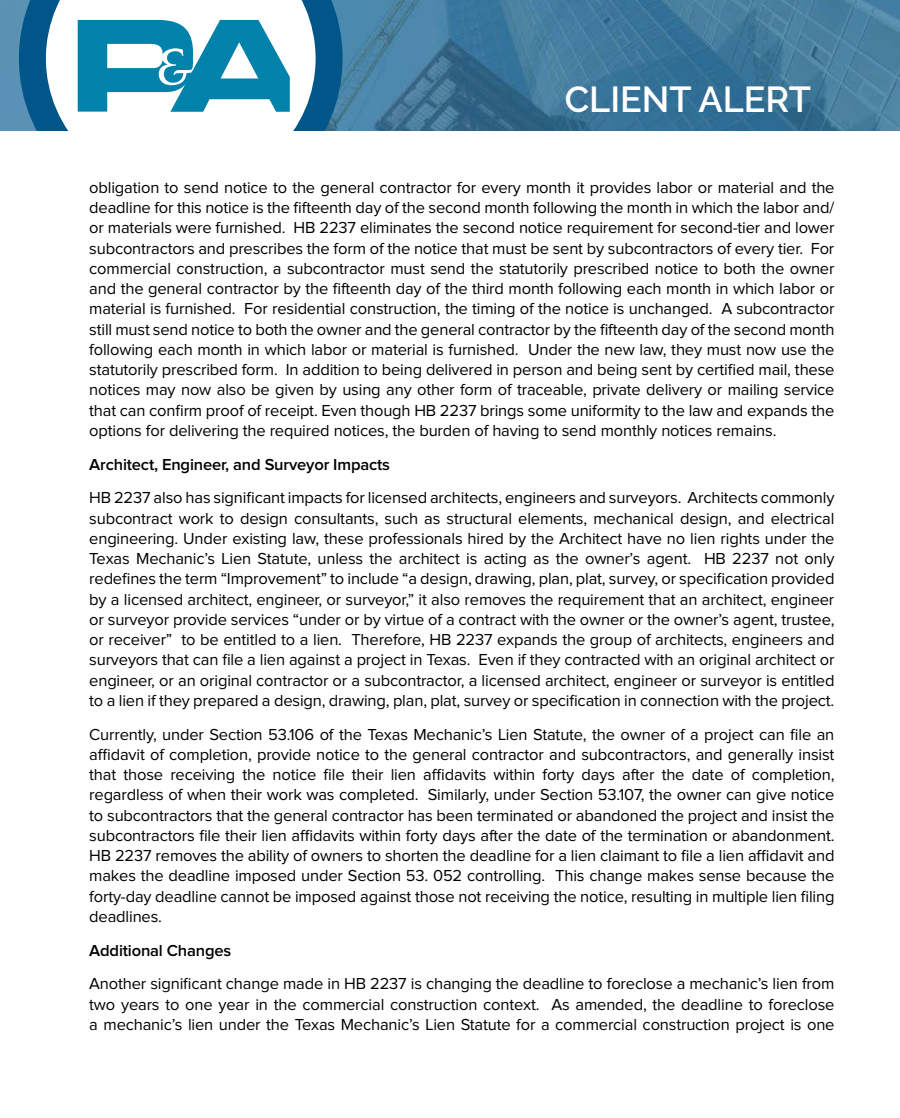
<style>
.page{position:relative;width:900px;height:1118px;background:#fff}
.page>*{position:absolute;margin:0;border:0;box-sizing:border-box;transform-origin:0 0}
.t1{font:600 36px "Raleway";color:#fff}
.t2{font:16.5px/20.2px "Proxima Nova";letter-spacing:-.01em;color:#000;text-align:justify}
.t3{font:600 16.5px "Proxima Nova";letter-spacing:-.01em;color:#000}
</style>
<div class="page">
<img style="left:0;top:0;width:900px;height:131px">
<svg style="left:19px;top:0;width:324px;height:131px"></svg>
<svg style="left:78px;top:20px;width:212px;height:92px"></svg>
<h1 class="t1" style="left:565px;top:78px;width:248px">CLIENT ALERT</h1>
<p class="t2" style="left:89px;top:177px;width:747px">obligation to send notice to the general contractor for every month it provides labor or material and the deadline for this notice is the fifteenth day of the second month following the month in which the labor and/ or materials were furnished. HB 2237 eliminates the second notice requirement for second-tier and lower subcontractors and prescribes the form of the notice that must be sent by subcontractors of every tier. For commercial construction, a subcontractor must send the statutorily prescribed notice to both the owner and the general contractor by the fifteenth day of the third month following each month in which labor or material is furnished. For residential construction, the timing of the notice is unchanged. A subcontractor still must send notice to both the owner and the general contractor by the fifteenth day of the second month following each month in which labor or material is furnished. Under the new law, they must now use the statutorily prescribed form. In addition to being delivered in person and being sent by certified mail, these notices may now also be given by using any other form of traceable, private delivery or mailing service that can confirm proof of receipt. Even though HB 2237 brings some uniformity to the law and expands the options for delivering the required notices, the burden of having to send monthly notices remains.</p>
<p class="t3" style="left:89px;top:455px;width:302px">Architect, Engineer, and Surveyor Impacts</p>
<p class="t2" style="left:89px;top:488px;width:747px">HB 2237 also has significant impacts for licensed architects, engineers and surveyors. Architects commonly subcontract work to design consultants, such as structural elements, mechanical design, and electrical engineering. Under existing law, these professionals hired by the Architect have no lien rights under the Texas Mechanic’s Lien Statute, unless the architect is acting as the owner’s agent. HB 2237 not only redefines the term “Improvement” to include “a design, drawing, plan, plat, survey, or specification provided by a licensed architect, engineer, or surveyor,” it also removes the requirement that an architect, engineer or surveyor provide services “under or by virtue of a contract with the owner or the owner’s agent, trustee, or receiver” to be entitled to a lien. Therefore, HB 2237 expands the group of architects, engineers and surveyors that can file a lien against a project in Texas. Even if they contracted with an original architect or engineer, or an original contractor or a subcontractor, a licensed architect, engineer or surveyor is entitled to a lien if they prepared a design, drawing, plan, plat, survey or specification in connection with the project.</p>
<p class="t2" style="left:89px;top:724px;width:747px">Currently, under Section 53.106 of the Texas Mechanic’s Lien Statute, the owner of a project can file an affidavit of completion, provide notice to the general contractor and subcontractors, and generally insist that those receiving the notice file their lien affidavits within forty days after the date of completion, regardless of when their work was completed. Similarly, under Section 53.107, the owner can give notice to subcontractors that the general contractor has been terminated or abandoned the project and insist the subcontractors file their lien affidavits within forty days after the date of the termination or abandonment.<br>HB 2237 removes the ability of owners to shorten the deadline for a lien claimant to file a lien affidavit and makes the deadline imposed under Section 53. 052 controlling. This change makes sense because the forty-day deadline cannot be imposed against those not receiving the notice, resulting in multiple lien filing deadlines.</p>
<p class="t3" style="left:89px;top:940px;width:144px">Additional Changes</p>
<p class="t2" style="left:89px;top:974px;width:747px">Another significant change made in HB 2237 is changing the deadline to foreclose a mechanic’s lien from two years to one year in the commercial construction context. As amended, the deadline to foreclose a mechanic’s lien under the Texas Mechanic’s Lien Statute for a commercial construction project is one</p>
</div>
